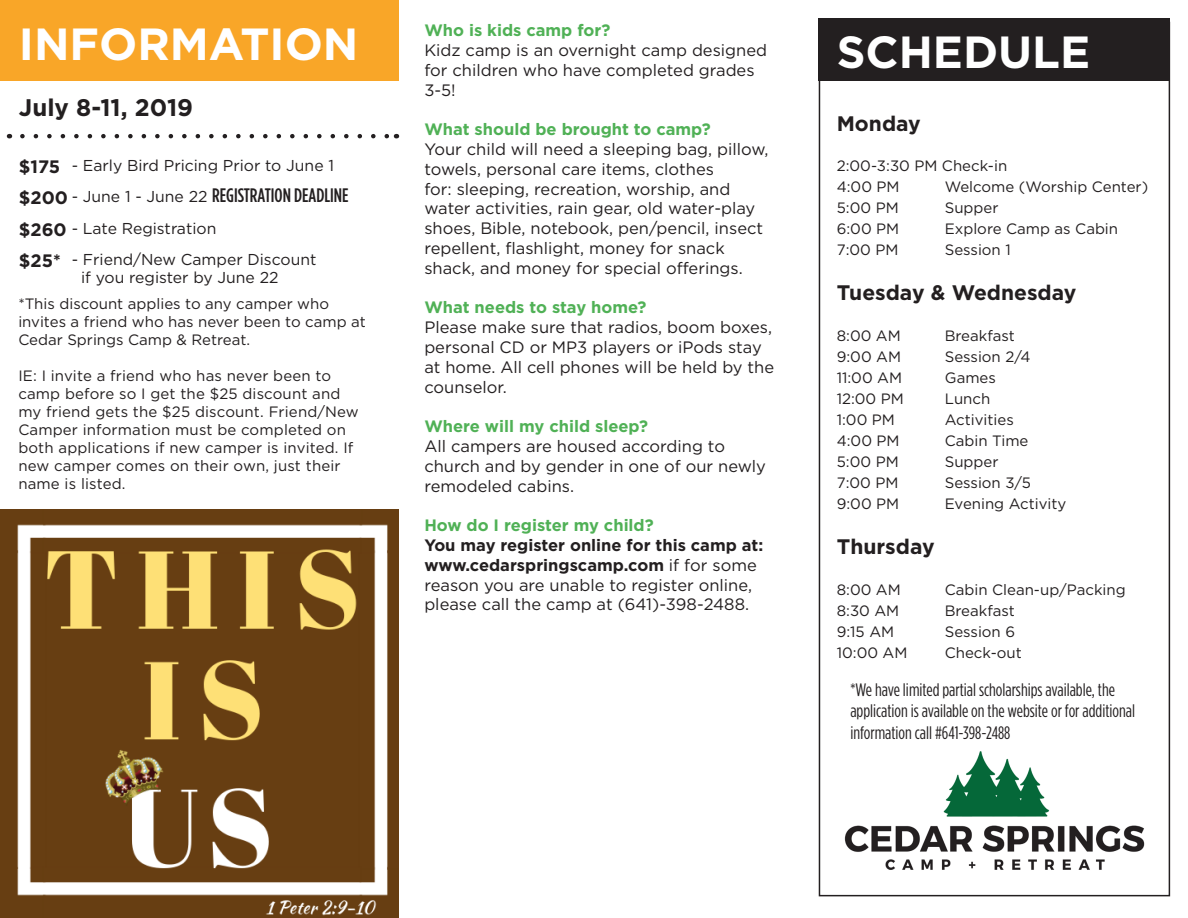
<style>
.page{position:relative;width:1188px;height:918px;background:#fff}
.page>*{position:absolute;margin:0;border:0;box-sizing:border-box;transform-origin:0 0}
.t1{font:700 45px "Gotham HTF";color:#fff}
.t2{font:700 24px "Gotham HTF";color:#231f20}
.t3{font:700 21px "Gotham HTF";color:#231f20}
.t4{font:500 19.5px "Gotham Condensed";color:#231f20}
.t5{font:condensed 18px/21.6px "Gotham HTF";color:#231f20}
.t6{font:700 18px "Gotham HTF";color:#231f20}
.t7{font:16.5px/19.8px "Gotham HTF";color:#231f20}
.t8{font:700 16.5px "Gotham HTF";color:#50b156}
.t9{font:15.75px/18px "Gotham HTF";color:#231f20}
.t10{font:15px/18px "Gotham HTF";color:#231f20}
.s1{font-weight:700}
.s2{font-family:"Gotham HTF";font-weight:400;font-size:15.75px}
</style>
<div class="page">
<div style="left:0;top:0;width:398px;height:81px;background:#f9a628"></div>
<svg style="left:22px;top:134px;width:367px;height:4px"></svg>
<div style="left:819px;top:18px;width:351px;height:63px;background:#231f20"></div>
<img style="left:844px;top:752px;width:301px;height:118px">
<img style="left:0;top:509px;width:398px;height:409px">
<p class="t1" style="left:19px;top:18px;width:341px">INFORMATION</p>
<p class="t8" style="left:424px;top:21px;width:187px">Who is kids camp for?</p>
<p class="t7" style="left:424px;top:40px;width:344px">Kidz camp is an overnight camp designed for children who have completed grades<br>3-5!</p>
<p class="t8" style="left:424px;top:120px;width:288px">What should be brought to camp?</p>
<p class="t7" style="left:424px;top:139px;width:346px">Your child will need a sleeping bag, pillow, towels, personal care items, clothes<br>for: sleeping, recreation, worship, and water activities, rain gear, old water-play shoes, Bible, notebook, pen/pencil, insect repellent, flashlight, money for snack shack, and money for special offerings.</p>
<p class="t8" style="left:424px;top:298px;width:224px">What needs to stay home?</p>
<p class="t7" style="left:424px;top:317px;width:351px">Please make sure that radios, boom boxes, personal CD or MP3 players or iPods stay at home. All cell phones will be held by the counselor.</p>
<p class="t8" style="left:424px;top:417px;width:225px">Where will my child sleep?</p>
<p class="t7" style="left:424px;top:436px;width:343px">All campers are housed according to church and by gender in one of our newly remodeled cabins.</p>
<p class="t8" style="left:424px;top:516px;width:231px">How do I register my child?</p>
<p class="t7" style="left:424px;top:535px;width:340px"><span class="s1">You may register online for this camp at: www.cedarspringscamp.com</span> if for some reason you are unable to register online, please call the camp at (641)-398-2488.</p>
<p class="t2" style="left:19px;top:93px;width:176px">July 8-11, 2019</p>
<p class="t6" style="left:19px;top:156px;width:43px">$175</p>
<p class="t9" style="left:72px;top:156px;width:264px">- Early Bird Pricing Prior to June 1</p>
<p class="t4" style="left:19px;top:184px;width:331px"><sub>$200</sub> <span class="s2">- June 1 - June 22</span> REGISTRATION DEADLINE</p>
<p class="t9" style="left:72px;top:219px;width:146px">- Late Registration</p>
<p class="t9" style="left:81px;top:251px;width:237px;text-indent:-9px">- Friend/New Camper Discount if you register by June 22</p>
<p class="t6" style="left:19px;top:219px;width:49px">$260</p>
<p class="t6" style="left:19px;top:251px;width:43px">$25*</p>
<p class="t10" style="left:18px;top:295px;width:349px">*This discount applies to any camper who invites a friend who has never been to camp at<br>Cedar Springs Camp &amp; Retreat.</p>
<p class="t10" style="left:18px;top:367px;width:342px">IE: I invite a friend who has never been to camp before so I get the $25 discount and my friend gets the $25 discount. Friend/New Camper information must be completed on both applications if new camper is invited. If new camper comes on their own, just their name is listed.</p>
<p class="t1" style="left:837px;top:26px;width:255px">SCHEDULE</p>
<p class="t3" style="left:837px;top:111px;width:86px">Monday</p>
<p class="t10" style="left:837px;top:157px;width:172px">2:00-3:30 PM Check-in</p>
<p class="t10" style="left:837px;top:178px;width:64px">4:00 PM</p>
<p class="t10" style="left:945px;top:178px;width:205px">Welcome (Worship Center)</p>
<p class="t10" style="left:837px;top:199px;width:63px">5:00 PM</p>
<p class="t10" style="left:945px;top:199px;width:55px">Supper</p>
<p class="t10" style="left:837px;top:220px;width:64px">6:00 PM</p>
<p class="t10" style="left:945px;top:220px;width:175px">Explore Camp as Cabin</p>
<p class="t10" style="left:837px;top:241px;width:63px">7:00 PM</p>
<p class="t10" style="left:945px;top:241px;width:68px">Session 1</p>
<p class="t3" style="left:837px;top:281px;width:241px">Tuesday &amp; Wednesday</p>
<p class="t10" style="left:837px;top:327px;width:66px">8:00 AM</p>
<p class="t10" style="left:945px;top:327px;width:72px">Breakfast</p>
<p class="t10" style="left:837px;top:348px;width:66px">9:00 AM</p>
<p class="t10" style="left:945px;top:348px;width:87px">Session 2/4</p>
<p class="t10" style="left:837px;top:369px;width:67px">11:00 AM</p>
<p class="t10" style="left:945px;top:369px;width:53px">Games</p>
<p class="t10" style="left:837px;top:390px;width:69px">12:00 PM</p>
<p class="t10" style="left:945px;top:390px;width:47px">Lunch</p>
<p class="t10" style="left:837px;top:411px;width:60px">1:00 PM</p>
<p class="t10" style="left:945px;top:411px;width:71px">Activities</p>
<p class="t10" style="left:837px;top:432px;width:64px">4:00 PM</p>
<p class="t10" style="left:945px;top:432px;width:85px">Cabin Time</p>
<p class="t10" style="left:837px;top:453px;width:63px">5:00 PM</p>
<p class="t10" style="left:945px;top:453px;width:55px">Supper</p>
<p class="t10" style="left:837px;top:474px;width:63px">7:00 PM</p>
<p class="t10" style="left:945px;top:474px;width:88px">Session 3/5</p>
<p class="t10" style="left:837px;top:495px;width:64px">9:00 PM</p>
<p class="t10" style="left:945px;top:495px;width:123px">Evening Activity</p>
<p class="t3" style="left:837px;top:535px;width:99px">Thursday</p>
<p class="t10" style="left:837px;top:580px;width:66px">8:00 AM</p>
<p class="t10" style="left:945px;top:580px;width:182px">Cabin Clean-up/Packing</p>
<p class="t10" style="left:837px;top:601px;width:64px">8:30 AM</p>
<p class="t10" style="left:945px;top:601px;width:72px">Breakfast</p>
<p class="t10" style="left:837px;top:622px;width:59px">9:15 AM</p>
<p class="t10" style="left:945px;top:622px;width:72px">Session 6</p>
<p class="t10" style="left:837px;top:643px;width:72px">10:00 AM</p>
<p class="t10" style="left:945px;top:643px;width:79px">Check-out</p>
<p class="t5" style="left:850px;top:678px;width:266px">*We have limited partial scholarships available, the</p>
<p class="t5" style="left:850px;top:700px;width:286px">application is available on the website or for additional information call #641-398-2488</p>
</div>
